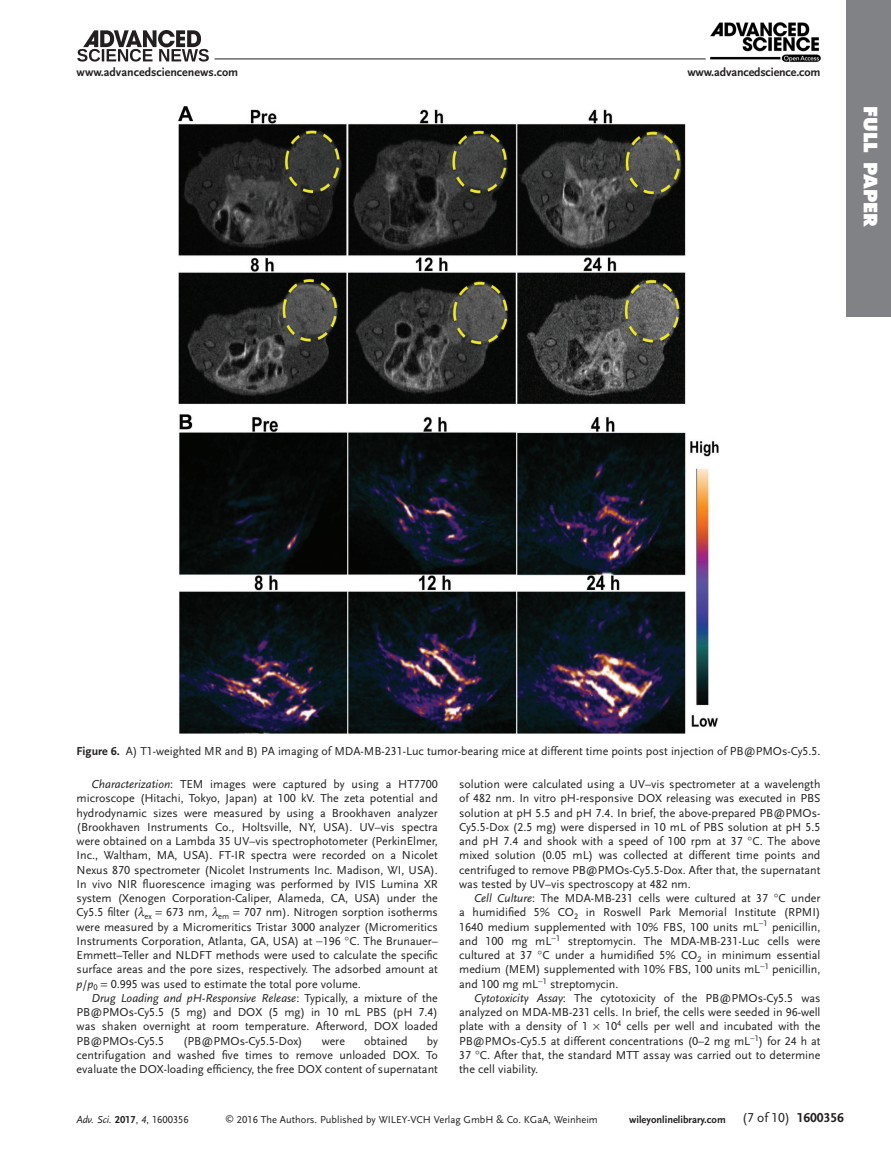
<style>
.page{position:relative;width:891px;height:1175px;background:#fff}
.page>*{position:absolute;margin:0;border:0;box-sizing:border-box;transform-origin:0 0}
.t1{font:800 18px "Futura";letter-spacing:.005em;color:#fff}
.t2{font:12px/14.2px "Scala Sans LF";color:#231f20;text-align:justify}
.t3{font:700 12px "Scala Sans LF";color:#231f20}
.t4{font:10.5px "Scala Sans LF";color:#231f20}
.t5{font:700 10.5px "Scala Sans LF";color:#231f20}
.t6{font:italic 10.5px "Scala Sans LF";color:#231f20}
.s1{font-weight:700}
.s2{font-style:italic}
.s3{font-weight:700;font-style:normal}
.s4{font-style:normal}
.s5{font-size:9px}
.s6{font-weight:400;font-size:13.5px}
.s7{font-size:13.5px}
</style>
<div class="page">
<div style="left:846px;top:0;width:45px;height:317px;background:#808285"></div>
<img style="left:710px;top:22px;width:111px;height:40px">
<hr style="left:215px;top:59px;width:491px;height:1px;background:#231f20">
<img style="left:77px;top:30px;width:132px;height:31px">
<img style="left:178px;top:107px;width:540px;height:626px">
<p class="t3" style="left:77px;top:65px;width:163px">www.advancedsciencenews.com</p>
<p class="t3" style="left:687px;top:65px;width:135px">www.advancedscience.com</p>
<h1 class="t1" style="left:882px;top:106px;width:123px;rotate:90deg">Full paper</h1>
<p class="t2" style="left:76px;top:744px;width:746px"><span class="s1">Figure 6.</span> A) T1-weighted MR and B) PA imaging of MDA-MB-231-Luc tumor-bearing mice at different time points post injection of PB@PMOs-Cy5.5.</p>
<p class="t2" style="left:77px;top:777px;width:363px;text-indent:15px"><span class="s2">Characterization</span>: TEM images were captured by using a HT7700 microscope (Hitachi, Tokyo, Japan) at 100 kV. The zeta potential and hydrodynamic sizes were measured by using a Brookhaven analyzer (Brookhaven Instruments Co., Holtsville, NY, USA). UV–vis spectra were obtained on a Lambda 35 UV–vis spectrophotometer (PerkinElmer, Inc., Waltham, MA, USA). FT-IR spectra were recorded on a Nicolet Nexus 870 spectrometer (Nicolet Instruments Inc. Madison, WI, USA).<br>In vivo NIR fluorescence imaging was performed by IVIS Lumina XR system (Xenogen Corporation-Caliper, Alameda, CA, USA) under the Cy5.5 filter ( <sub>ex</sub> 673 nm, <sub>em</sub> 707 nm). Nitrogen sorption isotherms were measured by a Micromeritics Tristar 3000 analyzer (Micromeritics Instruments Corporation, Atlanta, GA, USA) at −196 C. The Brunauer– Emmett–Teller and NLDFT methods were used to calculate the specific surface areas and the pore sizes, respectively. The adsorbed amount at <span class="s2">p</span>/<span class="s2">p</span><sub>0</sub> 0.995 was used to estimate the total pore volume.</p>
<p class="t2" style="left:77px;top:991px;width:363px;text-indent:15px"><span class="s2">Drug Loading and pH-Responsive Release</span>: Typically, a mixture of the PB@PMOs-Cy5.5 (5 mg) and DOX (5 mg) in 10 mL PBS (pH 7.4) was shaken overnight at room temperature. Afterword, DOX loaded PB@PMOs-Cy5.5</p>
<p class="t2" style="left:77px;top:1033px;width:363px;text-indent:350px">by centrifugation and washed five times to remove unloaded DOX. To evaluate the DOX-loading efficiency, the free DOX content of supernatant</p>
<p class="t2" style="left:183px;top:1033px;width:121px">(PB@PMOs-Cy5.5-Dox)</p>
<p class="t2" style="left:322px;top:1033px;width:25px">were</p>
<p class="t2" style="left:364px;top:1033px;width:45px">obtained</p>
<p class="t2" style="left:459px;top:777px;width:363px">solution were calculated using a UV–vis spectrometer at a wavelength of 482 nm. In vitro pH-responsive DOX releasing was executed in PBS solution at pH 5.5 and pH 7.4. In brief, the above-prepared PB@PMOs-Cy5.5-Dox (2.5 mg) were dispersed in 10 mL of PBS solution at pH 5.5 and pH 7.4 and shook with a speed of 100 rpm at 37 C. The above mixed solution (0.05 mL) was collected at different time points and centrifuged to remove PB@PMOs-Cy5.5-Dox. After that, the supernatant was tested by UV–vis spectroscopy at 482 nm.</p>
<p class="t2" style="left:459px;top:891px;width:363px;text-indent:15px"><span class="s2">Cell Culture</span>: The MDA-MB-231 cells were cultured at 37 C under a humidified 5% CO<sub>2</sub> in Roswell Park Memorial Institute (RPMI)<br>1640 medium supplemented with 10% FBS, 100 units mL−<sup>1</sup> penicillin, and 100 mg mL−<sup>1</sup> streptomycin. The MDA-MB-231-Luc cells were cultured at 37 C under a humidified 5% CO<sub>2</sub> in minimum essential medium (MEM) supplemented with 10% FBS, 100 units mL−<sup>1</sup> penicillin, and 100 mg mL−<sup>1</sup> streptomycin.</p>
<p class="t2" style="left:459px;top:991px;width:363px;text-indent:15px"><span class="s2">Cytotoxicity Assay</span>: The cytotoxicity of the PB@PMOs-Cy5.5 was analyzed on MDA-MB-231 cells. In brief, the cells were seeded in 96-well plate with a density of 1</p>
<p class="t2" style="left:459px;top:1019px;width:363px;text-indent:146px">10<sup>4</sup> cells per well and incubated with the PB@PMOs-Cy5.5 at different concentrations (0–2 mg mL−<sup>1</sup>) for 24 h at 37 C. After that, the standard MTT assay was carried out to determine the cell viability.</p>
<p class="t6" style="left:77px;top:1113px;width:114px">Adv. Sci. <span class="s3">2017</span><span class="s4">,</span> 4<span class="s4">, 1600356</span></p>
<p class="t4" style="left:225px;top:1113px;width:374px"><span class="s5">©</span> 2016 The Authors. Published by WILEY-VCH Verlag GmbH &amp; Co. KGaA, Weinheim</p>
<p class="t5" style="left:629px;top:1113px;width:216px">wileyonlinelibrary.com <span class="s6">(7 of 10)</span> <span class="s7">1600356</span></p>
</div>
